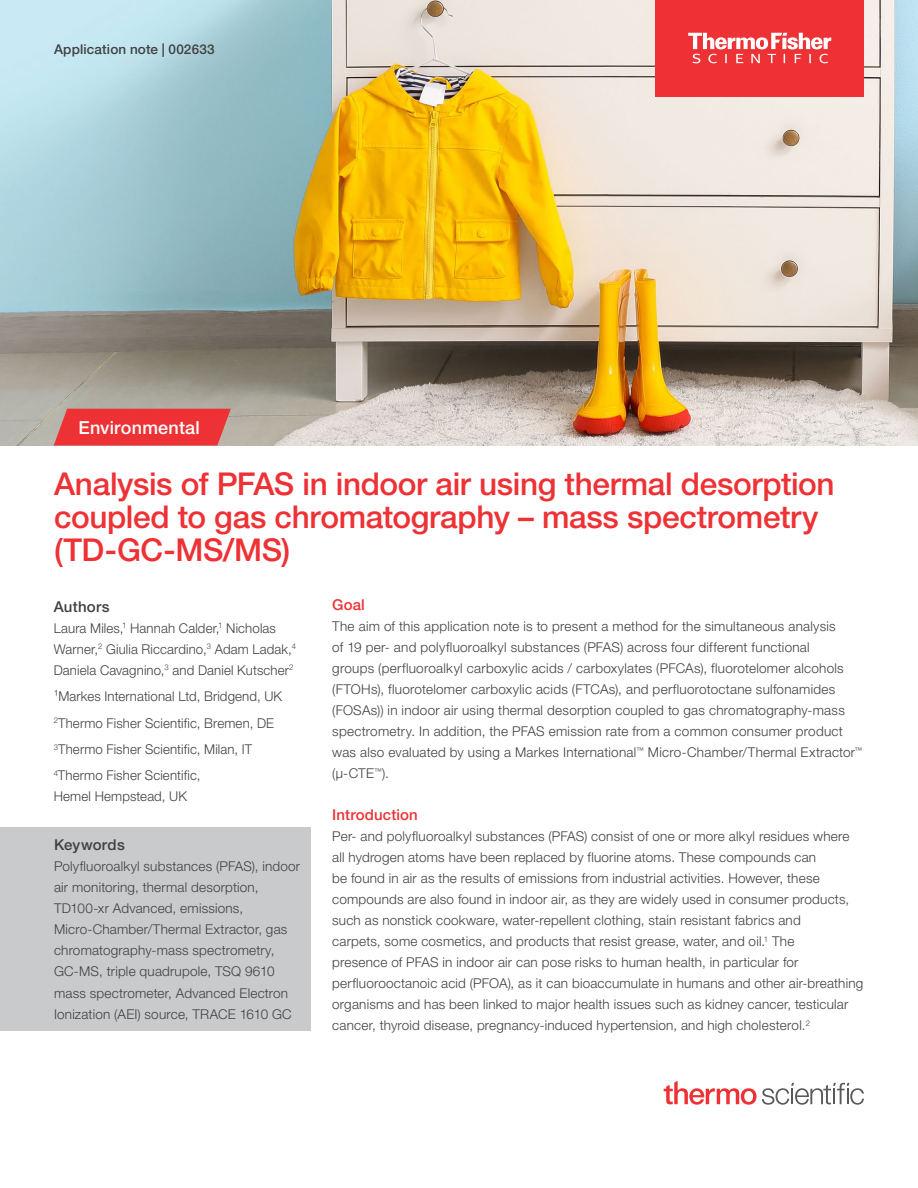
<style>
.page{position:relative;width:918px;height:1188px;background:#fff}
.page>*{position:absolute;margin:0;border:0;box-sizing:border-box;transform-origin:0 0}
.t1{font:500 31.5px/33px "Helvetica Neue LTW1 G";letter-spacing:-.01em;color:#ee3134}
.t2{font:500 18px "Helvetica Neue LTW1 G";letter-spacing:.01em;color:#fff}
.t3{font:500 15px "Helvetica Neue LTW1 G";letter-spacing:.01em;color:#ee3134}
.t4{font:500 15px "Helvetica Neue LTW1 G";letter-spacing:.02em;color:#414042}
.t5{font:300 13.5px/21px "Helvetica Neue LTW1 G";letter-spacing:.015em;color:#414042}
.t6{font:500 13.5px "Helvetica Neue LTW1 G";letter-spacing:.015em;color:#414042}
</style>
<div class="page">
<img style="left:0;top:0;width:918px;height:446px">
<svg style="left:664px;top:1081px;width:200px;height:24px"></svg>
<div style="left:0;top:827px;width:310px;height:203px;background:#c9cacc"></div>
<div style="left:656px;top:0;width:208px;height:96px;background:#ee3134"></div>
<svg style="left:688px;top:33px;width:143px;height:30px"></svg>
<svg style="left:54px;top:409px;width:177px;height:37px;background:#e93c3e"></svg>
<p class="t6" style="left:54px;top:41px;width:162px">Application note | 002633</p>
<h2 class="t2" style="left:79px;top:416px;width:123px">Environmental</h2>
<h1 class="t1" style="left:54px;top:467px;width:782px">Analysis of PFAS in indoor air using thermal desorption coupled to gas chromatography – mass spectrometry (TD-GC-MS/MS)</h1>
<p class="t4" style="left:54px;top:597px;width:58px">Authors</p>
<p class="t5" style="left:54px;top:617px;width:244px">Laura Miles,<sup>1</sup> Hannah Calder,<sup>1</sup> Nicholas<br>Warner,<sup>2</sup> Giulia Riccardino,<sup>3</sup> Adam Ladak,<sup>4<br></sup>Daniela Cavagnino,<sup>3</sup> and Daniel Kutscher<sup>2</sup></p>
<p class="t5" style="left:54px;top:683px;width:230px;line-height:26.4px">¹Markes International Ltd, Bridgend, UK <sup>2</sup>Thermo Fisher Scientific, Bremen, DE <sup>3</sup>Thermo Fisher Scientific, Milan, IT <sup>4</sup>Thermo Fisher Scientific,</p>
<p class="t5" style="left:54px;top:786px;width:135px">Hemel Hempstead, UK</p>
<p class="t4" style="left:54px;top:836px;width:72px">Keywords</p>
<p class="t5" style="left:54px;top:856px;width:248px">Polyfluoroalkyl substances (PFAS), indoor air monitoring, thermal desorption, TD100-xr Advanced, emissions, Micro-Chamber/Thermal Extractor, gas chromatography-mass spectrometry, GC-MS, triple quadrupole, TSQ 9610 mass spectrometer, Advanced Electron Ionization (AEI) source, TRACE 1610 GC</p>
<p class="t3" style="left:332px;top:596px;width:34px">Goal</p>
<p class="t5" style="left:332px;top:616px;width:532px">The aim of this application note is to present a method for the simultaneous analysis<br>of 19 per- and polyfluoroalkyl substances (PFAS) across four different functional<br>groups (perfluoroalkyl carboxylic acids / carboxylates (PFCAs), fluorotelomer alcohols (FTOHs), fluorotelomer carboxylic acids (FTCAs), and perfluorotoctane sulfonamides (FOSAs)) in indoor air using thermal desorption coupled to gas chromatography-mass spectrometry. In addition, the PFAS emission rate from a common consumer product was also evaluated by using a Markes International<sup>™</sup> Micro-Chamber/Thermal Extractor<sup>™ </sup>(μ-CTE<sup>™</sup>).</p>
<p class="t3" style="left:332px;top:806px;width:87px">Introduction</p>
<p class="t5" style="left:332px;top:826px;width:533px">Per- and polyfluoroalkyl substances (PFAS) consist of one or more alkyl residues where all hydrogen atoms have been replaced by fluorine atoms. These compounds can<br>be found in air as the results of emissions from industrial activities. However, these compounds are also found in indoor air, as they are widely used in consumer products, such as nonstick cookware, water-repellent clothing, stain resistant fabrics and<br>carpets, some cosmetics, and products that resist grease, water, and oil.<sup>1</sup> The<br>presence of PFAS in indoor air can pose risks to human health, in particular for perfluorooctanoic acid (PFOA), as it can bioaccumulate in humans and other air-breathing organisms and has been linked to major health issues such as kidney cancer, testicular cancer, thyroid disease, pregnancy-induced hypertension, and high cholesterol.<sup>2</sup></p>
</div>
